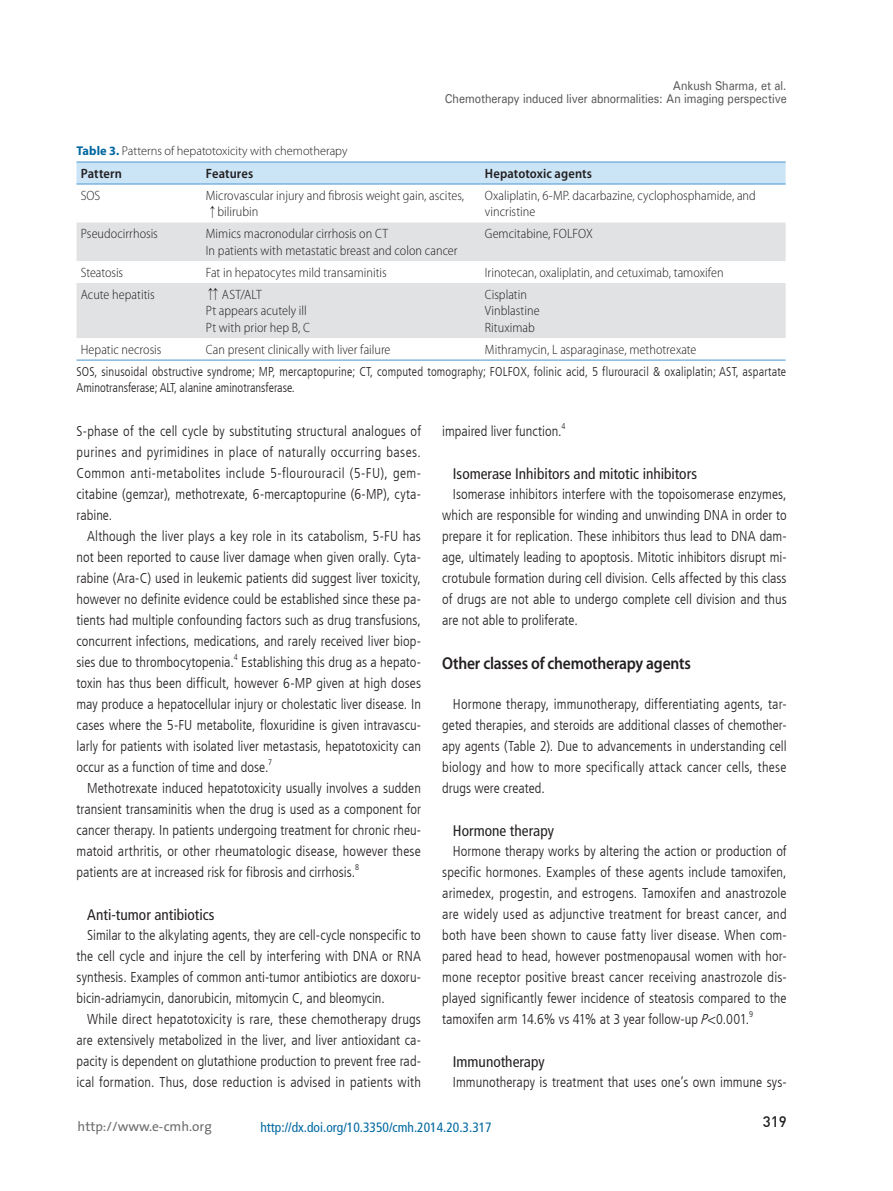
<style>
.page{position:relative;width:893px;height:1191px;background:#fff}
.page>*{position:absolute;margin:0;border:0;box-sizing:border-box;transform-origin:0 0}
._1-s{font:600 17.25px "Myriad Pro";letter-spacing:-.015em;color:#231f20;scale:.9 1}
._1{font:condensed 15.3px "Frutiger LT";color:#231f20}
.t1{font:15px "Dinmed";color:#231f20}
.본문_영문_-s{font:300 condensed 14.25px/21px "Frutiger LT";letter-spacing:.005em;color:#231f20;text-align:justify}
.표내용-s{font:300 semi-condensed 13.5px/16.5px "Myriad Pro";color:#231f20}
.t2{font:condensed 13.5px "Frutiger LT";color:#0168a1}
.표머리-s{font:600 semi-condensed 13.5px "Myriad Pro";letter-spacing:.01em;color:#231f20}
.t3{font:13.5px "The Sans";color:#6c6d70}
.표설명-s{font:300 condensed 12.75px/16.5px "Frutiger LT";letter-spacing:.015em;color:#231f20}
.t4{font:500 12.75px/13.5px "Univers";color:#57585a;text-align:right;scale:.88 1}
.표와그림제목-s{font:300 12.75px "Myriad Pro";letter-spacing:-.005em;color:#231f20}
.본문_영문_-s-2{font:300 condensed 8.25px "Frutiger LT";color:#231f20}
.s1{font-weight:700;color:#0168a1}
.s2{font-family:"Adobe Myungjo Std";font-weight:500;font-stretch:normal}
.s3{font-style:italic}
</style>
<div class="page">
<div style="left:77px;top:163px;width:709px;height:21px;background:#cbe5f7"></div>
<svg style="left:77px;top:222px;width:709px;height:116px;fill:#e1e2e4"></svg>
<hr style="left:77px;top:162px;width:125px;height:1px;background:#4895d0">
<hr style="left:202px;top:162px;width:279px;height:1px;background:#4895d0">
<hr style="left:481px;top:162px;width:305px;height:1px;background:#4895d0">
<hr style="left:77px;top:184px;width:125px;height:1px;background:#4895d0">
<hr style="left:202px;top:184px;width:279px;height:1px;background:#4895d0">
<hr style="left:481px;top:184px;width:305px;height:1px;background:#4895d0">
<hr style="left:77px;top:360px;width:125px;height:1px;background:#4895d0">
<hr style="left:202px;top:360px;width:279px;height:1px;background:#4895d0">
<hr style="left:481px;top:360px;width:305px;height:1px;background:#4895d0">
<p class="t4" style="left:445px;top:78px;width:390px">Ankush Sharma, et al.<br>Chemotherapy induced liver abnormalities: An imaging perspective</p>
<p class="표와그림제목-s" style="left:77px;top:144px;width:272px"><span class="s1">Table 3.</span> Patterns of hepatotoxicity with chemotherapy</p>
<p class="표머리-s" style="left:81px;top:164px;width:43px">Pattern</p>
<p class="표머리-s" style="left:206px;top:164px;width:49px">Features</p>
<p class="표머리-s" style="left:485px;top:164px;width:109px">Hepatotoxic agents</p>
<p class="표내용-s" style="left:81px;top:187px;width:21px">SOS</p>
<p class="표내용-s" style="left:206px;top:187px;width:260px">Microvascular injury and fibrosis weight gain, ascites, <span class="s2">↑</span>bilirubin</p>
<p class="표내용-s" style="left:485px;top:187px;width:272px">Oxaliplatin, 6-MP. dacarbazine, cyclophosphamide, and vincristine</p>
<p class="표내용-s" style="left:81px;top:225px;width:79px">Pseudocirrhosis</p>
<p class="표내용-s" style="left:206px;top:225px;width:184px">Mimics macronodular cirrhosis on CT</p>
<p class="표내용-s" style="left:206px;top:242px;width:253px">In patients with metastatic breast and colon cancer</p>
<p class="표내용-s" style="left:485px;top:225px;width:109px">Gemcitabine, FOLFOX</p>
<p class="표내용-s" style="left:81px;top:264px;width:44px">Steatosis</p>
<p class="표내용-s" style="left:206px;top:264px;width:182px">Fat in hepatocytes mild transaminitis</p>
<p class="표내용-s" style="left:485px;top:264px;width:240px">Irinotecan, oxaliplatin, and cetuximab, tamoxifen</p>
<p class="표내용-s" style="left:81px;top:286px;width:75px">Acute hepatitis</p>
<p class="표내용-s" style="left:204px;top:286px;width:60px"><span class="s2">↑↑</span> AST/ALT</p>
<p class="표내용-s" style="left:206px;top:302px;width:102px">Pt appears acutely ill</p>
<p class="표내용-s" style="left:206px;top:319px;width:106px">Pt with prior hep B, C</p>
<p class="표내용-s" style="left:485px;top:286px;width:43px">Cisplatin</p>
<p class="표내용-s" style="left:485px;top:302px;width:56px">Vinblastine</p>
<p class="표내용-s" style="left:485px;top:319px;width:51px">Rituximab</p>
<p class="표내용-s" style="left:81px;top:341px;width:82px">Hepatic necrosis</p>
<p class="표내용-s" style="left:206px;top:341px;width:186px">Can present clinically with liver failure</p>
<p class="표내용-s" style="left:485px;top:341px;width:213px">Mithramycin, L asparaginase, methotrexate</p>
<p class="표설명-s" style="left:77px;top:363px;width:711px">SOS, sinusoidal obstructive syndrome; MP, mercaptopurine; CT, computed tomography; FOLFOX, folinic acid, 5 flurouracil &amp; oxaliplatin; AST, aspartate<br>Aminotransferase; ALT, alanine aminotransferase.</p>
<p class="본문_영문_-s" style="left:77px;top:420px;width:346px">S-phase of the cell cycle by substituting structural analogues of purines and pyrimidines in place of naturally occurring bases.<br>Common anti-metabolites include 5-flourouracil (5-FU), gem&shy;citabine (gemzar), methotrexate, 6-mercaptopurine (6-MP), cyta&shy;rabine.</p>
<p class="본문_영문_-s" style="left:77px;top:525px;width:346px;text-indent:11px">Although the liver plays a key role in its catabolism, 5-FU has not been reported to cause liver damage when given orally. Cyta&shy;rabine (Ara-C) used in leukemic patients did suggest liver toxicity, however no definite evidence could be established since these pa&shy;tients had multiple confounding factors such as drug transfusions, concurrent infections, medications, and rarely received liver biop&shy;sies due to thrombocytopenia.</p>
<p class="본문_영문_-s-2" style="left:234px;top:652px;width:5px">4</p>
<p class="본문_영문_-s" style="left:77px;top:651px;width:346px;text-indent:165px">Establishing this drug as a hepato&shy;toxin has thus been difficult, however 6-MP given at high doses may produce a hepatocellular injury or cholestatic liver disease. In cases where the 5-FU metabolite, floxuridine is given intravascu&shy;larly for patients with isolated liver metastasis, hepatotoxicity can occur as a function of time and dose.</p>
<p class="본문_영문_-s-2" style="left:268px;top:757px;width:5px">7</p>
<p class="본문_영문_-s" style="left:77px;top:777px;width:346px;text-indent:11px">Methotrexate induced hepatotoxicity usually involves a sudden transient transaminitis when the drug is used as a component for cancer therapy. In patients undergoing treatment for chronic rheu&shy;matoid arthritis, or other rheumatologic disease, however these patients are at increased risk for fibrosis and cirrhosis.</p>
<p class="본문_영문_-s-2" style="left:355px;top:862px;width:5px">8</p>
<p class="_1" style="left:87px;top:905px;width:129px">Anti-tumor antibiotics</p>
<p class="본문_영문_-s" style="left:77px;top:924px;width:346px;text-indent:11px">Similar to the alkylating agents, they are cell-cycle nonspecific to the cell cycle and injure the cell by interfering with DNA or RNA synthesis. Examples of common anti-tumor antibiotics are doxoru&shy;bicin-adriamycin, danorubicin, mitomycin C, and bleomycin.</p>
<p class="본문_영문_-s" style="left:77px;top:1008px;width:346px;text-indent:11px">While direct hepatotoxicity is rare, these chemotherapy drugs are extensively metabolized in the liver, and liver antioxidant ca&shy;pacity is dependent on glutathione production to prevent free rad&shy;ical formation. Thus, dose reduction is advised in patients with</p>
<p class="본문_영문_-s" style="left:442px;top:420px;width:121px">impaired liver function.</p>
<p class="본문_영문_-s-2" style="left:562px;top:421px;width:5px">4</p>
<p class="_1" style="left:453px;top:464px;width:246px">Isomerase Inhibitors and mitotic inhibitors</p>
<p class="본문_영문_-s" style="left:442px;top:483px;width:346px;text-indent:11px">Isomerase inhibitors interfere with the topoisomerase enzymes, which are responsible for winding and unwinding DNA in order to prepare it for replication. These inhibitors thus lead to DNA dam&shy;age, ultimately leading to apoptosis. Mitotic inhibitors disrupt mi&shy;crotubule formation during cell division. Cells affected by this class of drugs are not able to undergo complete cell division and thus are not able to proliferate.</p>
<p class="_1-s" style="left:442px;top:652px;width:278px">Other classes of chemotherapy agents</p>
<p class="본문_영문_-s" style="left:442px;top:693px;width:346px;text-indent:11px">Hormone therapy, immunotherapy, differentiating agents, tar&shy;geted therapies, and steroids are additional classes of chemother&shy;apy agents (Table 2). Due to advancements in understanding cell biology and how to more specifically attack cancer cells, these drugs were created.</p>
<p class="_1" style="left:453px;top:821px;width:103px">Hormone therapy</p>
<p class="본문_영문_-s" style="left:442px;top:840px;width:346px;text-indent:11px">Hormone therapy works by altering the action or production of specific hormones. Examples of these agents include tamoxifen, arimedex, progestin, and estrogens. Tamoxifen and anastrozole are widely used as adjunctive treatment for breast cancer, and both have been shown to cause fatty liver disease. When com&shy;pared head to head, however postmenopausal women with hor&shy;mone receptor positive breast cancer receiving anastrozole dis&shy;played significantly fewer incidence of steatosis compared to the tamoxifen arm 14.6% vs 41% at 3 year follow-up <span class="s3">P</span>&lt;0.001.</p>
<p class="본문_영문_-s-2" style="left:749px;top:1009px;width:5px">9</p>
<p class="_1" style="left:453px;top:1052px;width:93px">Immunotherapy</p>
<p class="본문_영문_-s" style="left:453px;top:1071px;width:335px">Immunotherapy is treatment that uses one’s own immune sys-</p>
<p class="t3" style="left:78px;top:1115px;width:136px">http://www.e-cmh.org</p>
<p class="t2" style="left:260px;top:1119px;width:233px">http://dx.doi.org/10.3350/cmh.2014.20.3.317</p>
<p class="t1" style="left:763px;top:1112px;width:25px">319</p>
</div>
